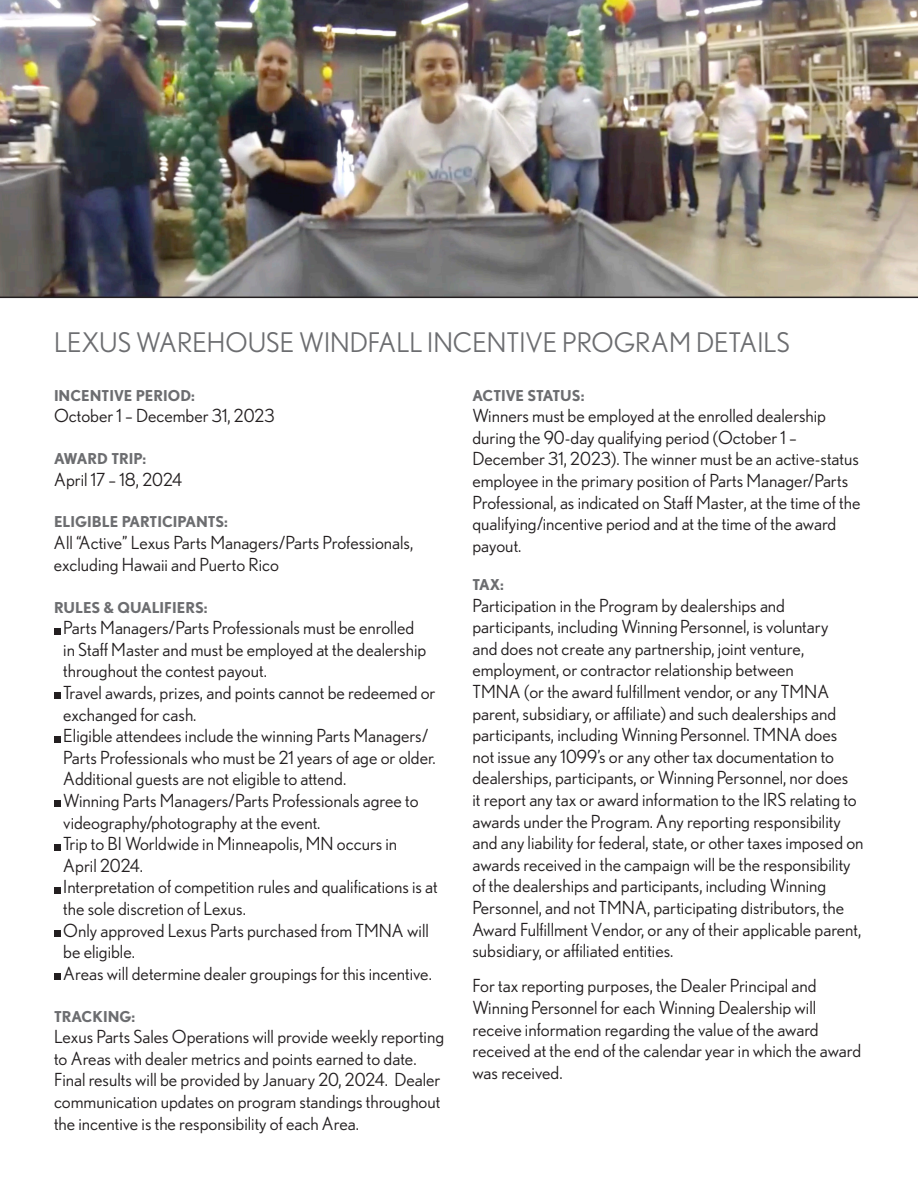
<style>
.page{position:relative;width:918px;height:1188px;background:#fff}
.page>*{position:absolute;margin:0;border:0;box-sizing:border-box;transform-origin:0 0}
.t1{font:27px "Nobel";color:#6c6d70}
.t2{font:18px/21.6px "Nobel";color:#231f20}
.t3{font:700 15px "Nobel";color:#6c6d70}
</style>
<div class="page">
<svg style="left:54px;top:628px;width:6px;height:6px"></svg>
<svg style="left:54px;top:693px;width:6px;height:6px"></svg>
<svg style="left:54px;top:736px;width:6px;height:6px"></svg>
<svg style="left:54px;top:801px;width:6px;height:6px"></svg>
<svg style="left:54px;top:844px;width:6px;height:6px"></svg>
<svg style="left:54px;top:887px;width:6px;height:6px"></svg>
<div style="left:54px;top:930px;width:6px;height:7px;background:#231f20"></div>
<svg style="left:54px;top:974px;width:6px;height:6px"></svg>
<img style="left:0;top:0;width:918px;height:298px">
<p class="t1" style="left:54px;top:327px;width:737px">LEXUS WAREHOUSE WINDFALL INCENTIVE PROGRAM DETAILS</p>
<p class="t3" style="left:54px;top:386px;width:142px">INCENTIVE PERIOD:</p>
<p class="t2" style="left:54px;top:405px;width:222px">October 1 – December 31, 2023</p>
<p class="t3" style="left:54px;top:450px;width:94px">AWARD TRIP:</p>
<p class="t2" style="left:54px;top:468px;width:130px">April 17 – 18, 2024</p>
<p class="t3" style="left:54px;top:513px;width:175px">ELIGIBLE PARTICIPANTS:</p>
<p class="t2" style="left:54px;top:532px;width:361px">All “Active” Lexus Parts Managers/Parts Professionals, excluding Hawaii and Puerto Rico</p>
<p class="t3" style="left:54px;top:598px;width:155px">RULES &amp; QUALIFIERS:</p>
<p class="t2" style="left:63px;top:617px;width:365px">Parts Managers/Parts Professionals must be enrolled in Staff Master and must be employed at the dealership throughout the contest payout.</p>
<p class="t2" style="left:63px;top:681px;width:374px">Travel awards, prizes, and points cannot be redeemed or exchanged for cash.</p>
<p class="t2" style="left:63px;top:725px;width:374px">Eligible attendees include the winning Parts Managers/<br>Parts Professionals who must be 21 years of age or older.<br>Additional guests are not eligible to attend.</p>
<p class="t2" style="left:63px;top:789px;width:357px">Winning Parts Managers/Parts Professionals agree to videography/photography at the event.</p>
<p class="t2" style="left:63px;top:833px;width:335px">Trip to BI Worldwide in Minneapolis, MN occurs in<br>April 2024.</p>
<p class="t2" style="left:63px;top:876px;width:376px">Interpretation of competition rules and qualifications is at the sole discretion of Lexus.</p>
<p class="t2" style="left:63px;top:919px;width:367px">Only approved Lexus Parts purchased from TMNA will be eligible.</p>
<p class="t2" style="left:63px;top:962px;width:370px">Areas will determine dealer groupings for this incentive.</p>
<p class="t3" style="left:54px;top:1007px;width:83px">TRACKING:</p>
<p class="t2" style="left:54px;top:1026px;width:392px">Lexus Parts Sales Operations will provide weekly reporting to Areas with dealer metrics and points earned to date.<br>Final results will be provided by January 20, 2024. Dealer communication updates on program standings throughout the incentive is the responsibility of each Area.</p>
<p class="t3" style="left:472px;top:386px;width:113px">ACTIVE STATUS:</p>
<p class="t2" style="left:472px;top:405px;width:389px">Winners must be employed at the enrolled dealership during the 90-day qualifying period (October 1 – December 31, 2023). The winner must be an active-status employee in the primary position of Parts Manager/Parts Professional, as indicated on Staff Master, at the time of the qualifying/incentive period and at the time of the award payout.</p>
<p class="t3" style="left:472px;top:576px;width:33px">TAX:</p>
<p class="t2" style="left:472px;top:594px;width:393px">Participation in the Program by dealerships and participants, including Winning Personnel, is voluntary<br>and does not create any partnership, joint venture, employment, or contractor relationship between<br>TMNA (or the award fulfillment vendor, or any TMNA parent, subsidiary, or affiliate) and such dealerships and participants, including Winning Personnel. TMNA does<br>not issue any 1099’s or any other tax documentation to dealerships, participants, or Winning Personnel, nor does<br>it report any tax or award information to the IRS relating to awards under the Program. Any reporting responsibility and any liability for federal, state, or other taxes imposed on awards received in the campaign will be the responsibility of the dealerships and participants, including Winning Personnel, and not TMNA, participating distributors, the Award Fulfillment Vendor, or any of their applicable parent, subsidiary, or affiliated entities.</p>
<p class="t2" style="left:472px;top:975px;width:390px">For tax reporting purposes, the Dealer Principal and Winning Personnel for each Winning Dealership will receive information regarding the value of the award received at the end of the calendar year in which the award was received.</p>
</div>
